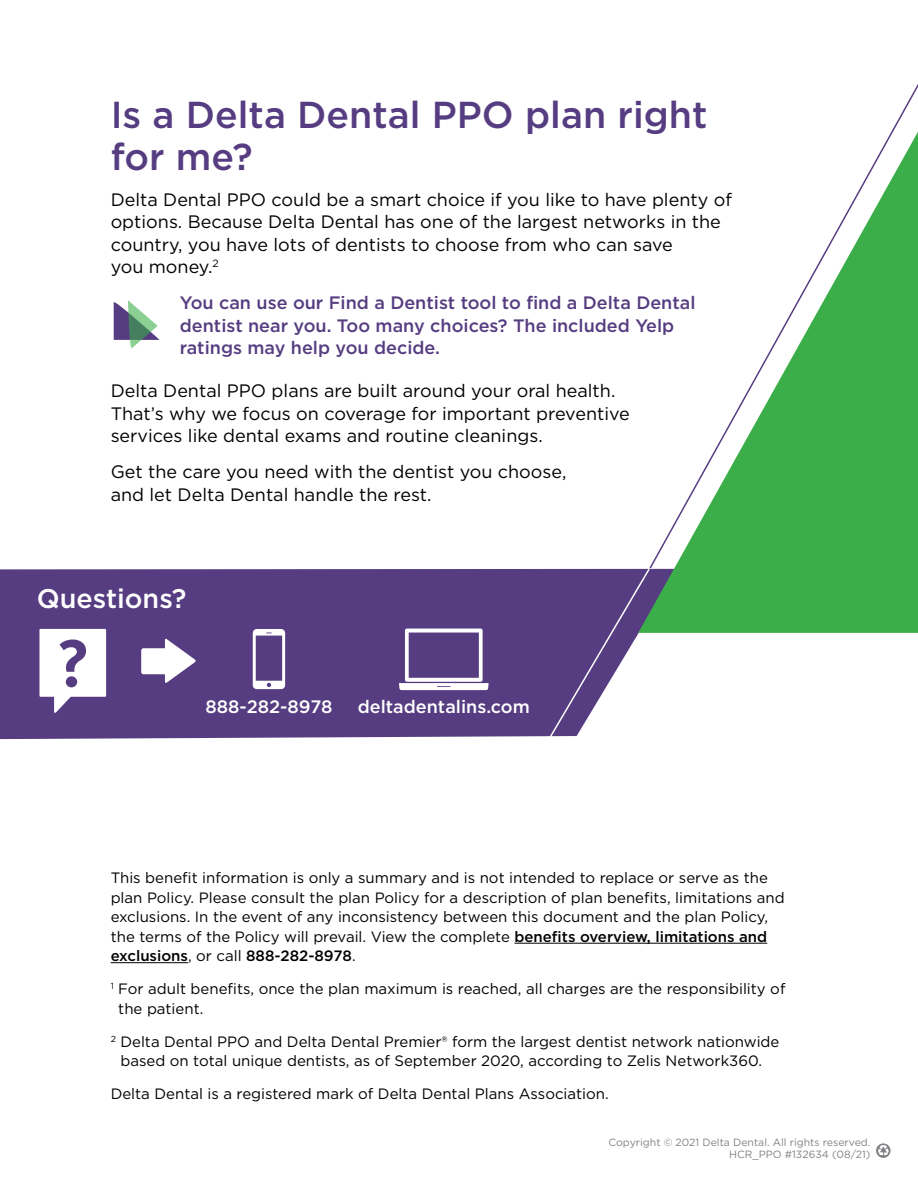
<style>
.page{position:relative;width:918px;height:1188px;background:#fff}
.page>*{position:absolute;margin:0;border:0;box-sizing:border-box;transform-origin:0 0}
.t1{font:500 37.5px/42px "Gotham";color:#563d81}
.Paragraph_Header{font:500 27px "Gotham";color:#fff}
.P_Sp__125{font:18px/22.5px "Gotham";color:#000}
.Callout{font:500 18px/22.5px "Gotham";color:#563d81}
.t2{font:500 18px "Gotham";color:#fff}
.Disclaimer{font:15px/19.5px "Gotham";color:#000}
.Disclaimer_Numbered{font:15px/19.5px "Gotham";color:#000}
.t3{font:10.5px "Gotham";color:#808285}
.s1{font-weight:500}
</style>
<div class="page">
<div style="left:0;top:569px;width:547px;height:170px;background:#563d81"></div>
<svg style="left:114px;top:300px;width:46px;height:48px"></svg>
<div style="left:651px;top:570px;width:267px;height:63px;background:#3bae49"></div>
<svg style="left:650px;top:84px;width:268px;height:486px"></svg>
<svg style="left:547px;top:567px;width:104px;height:170px"></svg>
<svg style="left:39px;top:629px;width:67px;height:84px"></svg>
<svg style="left:141px;top:638px;width:55px;height:45px"></svg>
<svg style="left:253px;top:629px;width:32px;height:60px"></svg>
<svg style="left:399px;top:629px;width:90px;height:61px"></svg>
<hr style="left:514px;top:943px;width:253px;height:1px;background:#000">
<hr style="left:111px;top:962px;width:77px;height:1px;background:#000">
<svg style="left:876px;top:1143px;width:15px;height:15px"></svg>
<p class="t1" style="left:111px;top:93px;width:598px">Is a Delta Dental PPO plan right for me?</p>
<p class="P_Sp__125" style="left:111px;top:188px;width:623px">Delta Dental PPO could be a smart choice if you like to have plenty of options. Because Delta Dental has one of the largest networks in the country, you have lots of dentists to choose from who can save<br>you money.<sup>2</sup></p>
<p class="Callout" style="left:180px;top:292px;width:517px">You can use our Find a Dentist tool to find a Delta Dental dentist near you. Too many choices? The included Yelp ratings may help you decide.</p>
<p class="P_Sp__125" style="left:111px;top:379px;width:521px">Delta Dental PPO plans are built around your oral health.<br>That’s why we focus on coverage for important preventive services like dental exams and routine cleanings.</p>
<p class="P_Sp__125" style="left:111px;top:460px;width:457px">Get the care you need with the dentist you choose, and let Delta Dental handle the rest.</p>
<p class="Paragraph_Header" style="left:37px;top:581px;width:151px">Questions?</p>
<p class="t2" style="left:205px;top:694px;width:129px">888-282-8978</p>
<p class="t2" style="left:358px;top:694px;width:174px">deltadentalins.com</p>
<p class="Disclaimer" style="left:111px;top:868px;width:676px">This benefit information is only a summary and is not intended to replace or serve as the plan Policy. Please consult the plan Policy for a description of plan benefits, limitations and exclusions. In the event of any inconsistency between this document and the plan Policy, the terms of the Policy will prevail. View the complete <span class="s1">benefits overview, limitations and exclusions</span>, or call <span class="s1">888-282-8978</span>.</p>
<p class="Disclaimer_Numbered" style="left:118px;top:979px;width:669px;text-indent:-8px"><sup>1</sup> For adult benefits, once the plan maximum is reached, all charges are the responsibility of the patient.</p>
<p class="Disclaimer" style="left:111px;top:1031px;width:670px;text-align:center"><sup>2</sup> Delta Dental PPO and Delta Dental Premier® form the largest dentist network nationwide based on total unique dentists, as of September 2020, according to Zelis Network360.</p>
<p class="Disclaimer" style="left:111px;top:1084px;width:500px">Delta Dental is a registered mark of Delta Dental Plans Association.</p>
<p class="t3" style="left:609px;top:1136px;width:263px">Copyright © 2021 Delta Dental. All rights reserved.</p>
<p class="t3" style="left:729px;top:1148px;width:143px">HCR_PPO #132634 (08/21)</p>
</div>
